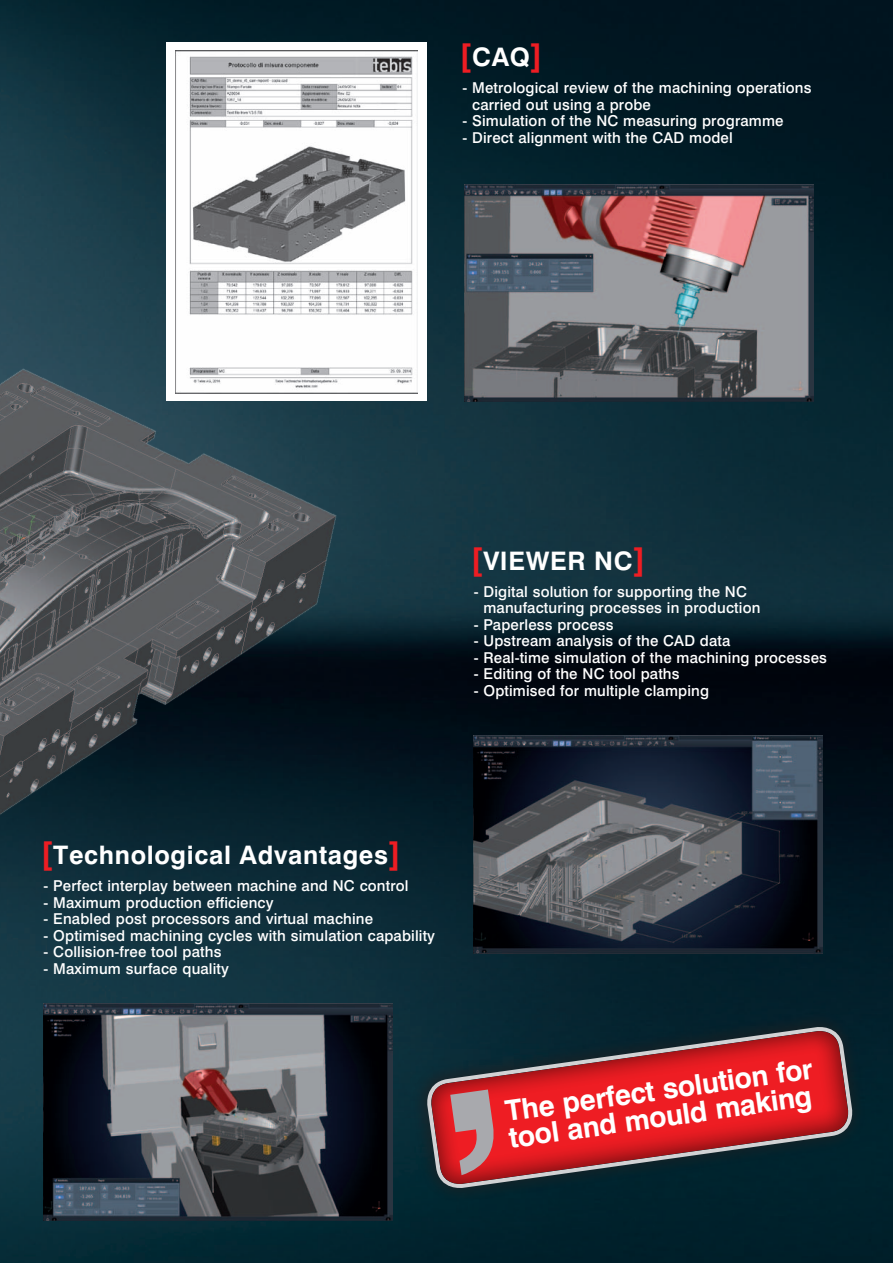
<style>
.page{position:relative;width:893px;height:1263px;background:#fff}
.page>*{position:absolute;margin:0;border:0;box-sizing:border-box;transform-origin:0 0}
.t1{font:700 28.5px/27px "Swiss 721 BT";color:#fff}
.t2{font:700 25.5px "Swiss 721 BT";letter-spacing:.025em;color:#fff}
.t3{font:500 15px/16.5px "Swiss 721 BT";letter-spacing:.01em;color:#fff}
.s1{font-size:31.5px;color:#ee1d23}
</style>
<div class="page">
<img style="left:0;top:0;width:893px;height:1263px">
<img style="left:44px;top:1003px;width:349px;height:217px">
<img style="left:473px;top:736px;width:349px;height:218px">
<div style="left:166px;top:43px;width:261px;height:358px;background:#fff"></div>
<img style="left:175px;top:50px;width:242px;height:224px">
<img style="left:465px;top:184px;width:348px;height:217px">
<img style="left:0;top:274px;width:472px;height:598px">
<svg style="left:404px;top:1004px;width:467px;height:204px;background:#032530"></svg>
<svg style="left:423px;top:1022px;width:433px;height:171px;background:#05252f"></svg>
<svg style="left:428px;top:1028px;width:424px;height:159px;background:#912930"></svg>
<svg style="left:450px;top:1089px;width:46px;height:86px;background:#c16b70"></svg>
<h2 class="t2" style="left:459px;top:41px;width:85px"><span class="s1">[</span>CAQ<span class="s1">]</span></h2>
<p class="t3" style="left:472px;top:79px;width:341px;text-indent:-10px">- Metrological review of the machining operations carried out using a probe</p>
<p class="t3" style="left:462px;top:112px;width:323px">- Simulation of the NC measuring programme</p>
<p class="t3" style="left:462px;top:129px;width:272px">- Direct alignment with the CAD model</p>
<h2 class="t2" style="left:471px;top:545px;width:176px"><span class="s1">[</span>VI EWER NC<span class="s1">]</span></h2>
<p class="t3" style="left:483px;top:583px;width:278px;text-indent:-10px">- Digital solution for supporting the NC manufacturing processes in production</p>
<p class="t3" style="left:474px;top:616px;width:141px">- Paperless process</p>
<p class="t3" style="left:474px;top:633px;width:258px">- Upstream analysis of the CAD data</p>
<p class="t3" style="left:474px;top:649px;width:355px">- Real-time simulation of the machining processes</p>
<p class="t3" style="left:474px;top:666px;width:207px">- Editing of the NC tool paths</p>
<p class="t3" style="left:474px;top:682px;width:237px">- Optimised for multiple clamping</p>
<h2 class="t2" style="left:40px;top:840px;width:362px"><span class="s1">[</span>Technological Advantages<span class="s1">]</span></h2>
<p class="t3" style="left:44px;top:878px;width:367px">- Perfect interplay between machine and NC control</p>
<p class="t3" style="left:44px;top:894px;width:232px">- Maximum production efficiency</p>
<p class="t3" style="left:44px;top:911px;width:331px">- Enabled post processors and virtual machine</p>
<p class="t3" style="left:44px;top:927px;width:393px">- Optimised machining cycles with simulation capability</p>
<p class="t3" style="left:44px;top:944px;width:179px">- Collision-free tool paths</p>
<p class="t3" style="left:44px;top:960px;width:187px">- Maximum surface quality</p>
<h1 class="t1" style="left:503px;top:1098px;width:312px;rotate:-8deg">The perfect solution for tooland mould making</h1>
</div>
